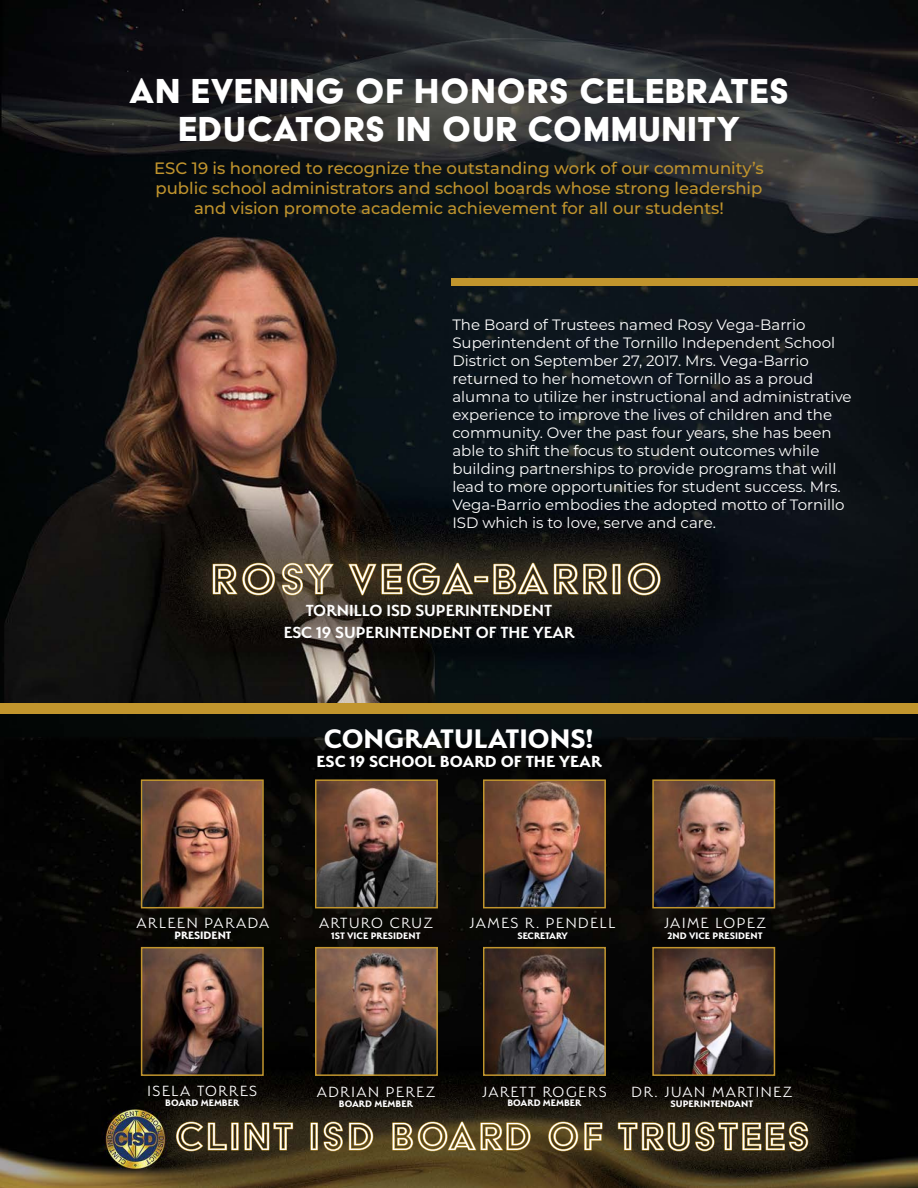
<style>
.page{position:relative;width:918px;height:1188px;background:#fff}
.page>*{position:absolute;margin:0;border:0;box-sizing:border-box;transform-origin:0 0}
.t1{font:40.05px/37.5px "Acier BAT Text Solid";letter-spacing:.01em;color:#fff;text-align:center}
.t2{font:700 30px "Serenity";color:#fff}
.t3{font:600 18px "Serenity";color:#fff}
.t4{font:700 18px "Serenity";color:#fff}
.t5{font:500 16.5px/19.8px "Montserrat";color:#bf932d;text-align:center}
.t6{font:300 16.5px "Serenity";letter-spacing:.1em;color:#fff}
.t7{font:15px/18px "Montserrat";color:#fff}
.t8{font:700 12px "Serenity";color:#fff}
.t9{font:700 10.5px "Serenity";color:#fff}
.t10{font:700 10.5px "Serenity";letter-spacing:-.02em;color:#fff}
</style>
<div class="page">
<img style="left:0;top:0;width:918px;height:1188px">
<img style="left:407px;top:563px;width:254px;height:32px">
<img style="left:548px;top:1122px;width:260px;height:29px">
<div style="left:0;top:704px;width:918px;height:10px;background:#c1952d"></div>
<div style="left:452px;top:278px;width:466px;height:7px;background:#c1952d"></div>
<img style="left:144px;top:782px;width:117px;height:123px">
<div style="left:141px;top:779px;width:123px;height:129px;border:2px solid #c1952d"></div>
<img style="left:318px;top:782px;width:117px;height:123px">
<div style="left:315px;top:779px;width:123px;height:129px;border:2px solid #c1952d"></div>
<img style="left:486px;top:782px;width:117px;height:123px">
<div style="left:483px;top:779px;width:123px;height:129px;border:2px solid #c1952d"></div>
<img style="left:655px;top:782px;width:117px;height:123px">
<div style="left:652px;top:779px;width:123px;height:129px;border:2px solid #c1952d"></div>
<img style="left:144px;top:950px;width:117px;height:123px">
<div style="left:141px;top:947px;width:123px;height:129px;border:2px solid #c1952d"></div>
<img style="left:318px;top:950px;width:117px;height:123px">
<div style="left:315px;top:947px;width:123px;height:129px;border:2px solid #c1952d"></div>
<img style="left:486px;top:950px;width:117px;height:123px">
<div style="left:483px;top:947px;width:123px;height:129px;border:2px solid #c1952d"></div>
<img style="left:655px;top:950px;width:117px;height:123px">
<div style="left:652px;top:947px;width:123px;height:129px;border:2px solid #c1952d"></div>
<p class="t1" style="left:129px;top:72px;width:662px">AN EVENING OF HONORS CELEBRATES<br>EDUCATORS IN OUR COMMUNITY</p>
<p class="t5" style="left:154px;top:158px;width:611px">ESC 19 is honored to recognize the outstanding work of our community’s public school administrators and school boards whose strong leadership and vision promote academic achievement for all our students!</p>
<p class="t7" style="left:452px;top:315px;width:401px">The Board of Trustees named Rosy Vega-Barrio Superintendent of the Tornillo Independent School District on September 27, 2017. Mrs. Vega-Barrio returned to her hometown of Tornillo as a proud alumna to utilize her instructional and administrative experience to improve the lives of children and the community. Over the past four years, she has been able to shift the focus to student outcomes while building partnerships to provide programs that will lead to more opportunities for student success. Mrs.<br>Vega-Barrio embodies the adopted motto of Tornillo ISD which is to love, serve and care.</p>
<p class="t3" style="left:306px;top:601px;width:248px">TORNILLO ISD SUPERINTENDENT</p>
<p class="t3" style="left:284px;top:622px;width:292px">ESC 19 SUPERINTENDENT OF THE YEAR</p>
<p class="t2" style="left:324px;top:722px;width:271px">CONGRATULATIONS!</p>
<p class="t4" style="left:317px;top:751px;width:287px">ESC 19 SCHOOL BOARD OF THE YEAR</p>
<p class="t6" style="left:137px;top:914px;width:134px">ARLEEN PARADA</p>
<p class="t8" style="left:174px;top:928px;width:59px">PRESIDENT</p>
<p class="t6" style="left:319px;top:914px;width:115px">ARTURO CRUZ</p>
<p class="t9" style="left:331px;top:929px;width:91px">1ST VICE PRESIDENT</p>
<p class="t6" style="left:470px;top:914px;width:148px">JAMES R. PENDELL</p>
<p class="t10" style="left:517px;top:929px;width:52px">SECRETARY</p>
<p class="t6" style="left:664px;top:914px;width:103px">JAIME LOPEZ</p>
<p class="t9" style="left:668px;top:929px;width:96px">2ND VICE PRESIDENT</p>
<p class="t6" style="left:148px;top:1082px;width:111px">ISELA TORRES</p>
<p class="t9" style="left:165px;top:1097px;width:76px">BOARD MEMBER</p>
<p class="t6" style="left:317px;top:1083px;width:120px">ADRIAN PEREZ</p>
<p class="t9" style="left:339px;top:1098px;width:76px">BOARD MEMBER</p>
<p class="t6" style="left:482px;top:1083px;width:126px">JARETT ROGERS</p>
<p class="t9" style="left:507px;top:1097px;width:76px">BOARD MEMBER</p>
<p class="t6" style="left:632px;top:1083px;width:162px">DR. JUAN MARTINEZ</p>
<p class="t9" style="left:671px;top:1098px;width:84px">SUPERINTENDANT</p>
</div>
